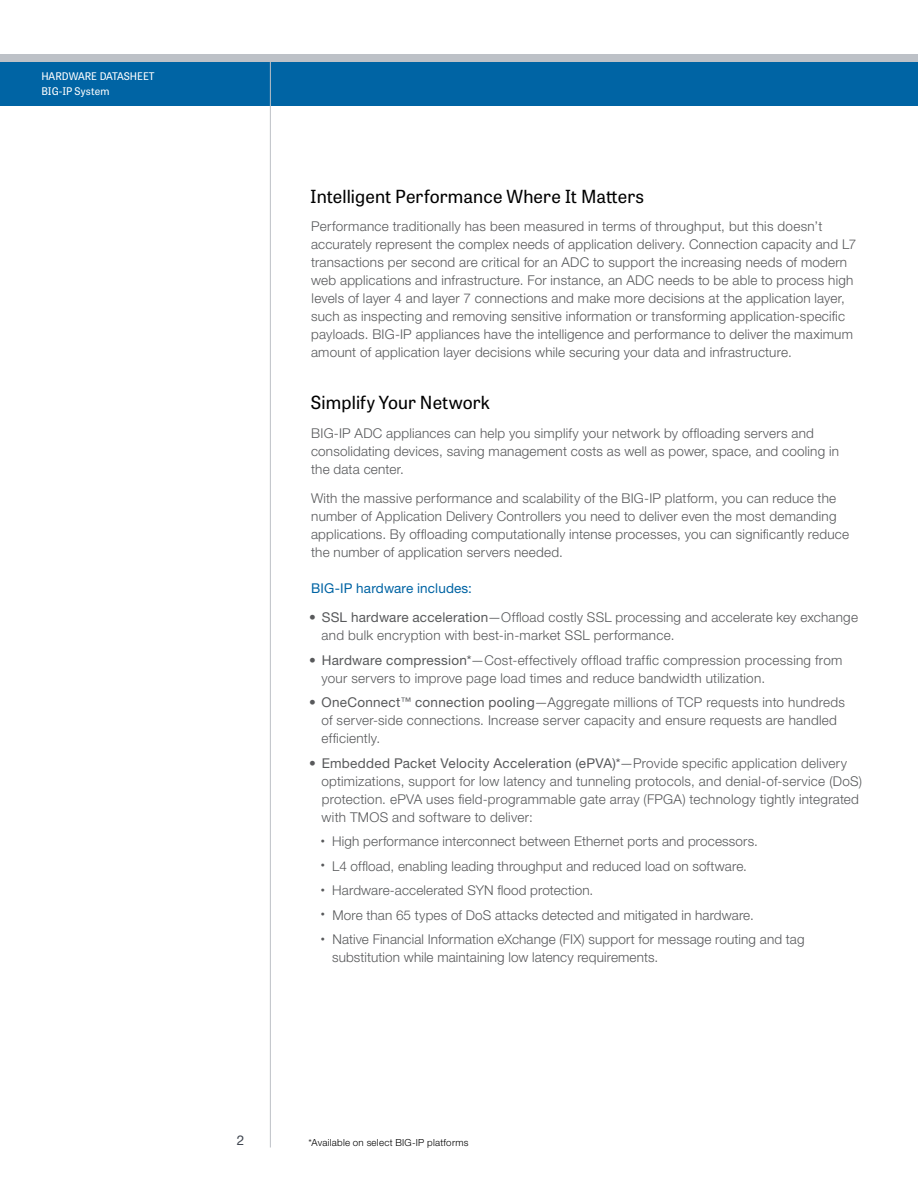
<style>
.page{position:relative;width:918px;height:1188px;background:#fff}
.page>*{position:absolute;margin:0;border:0;box-sizing:border-box;transform-origin:0 0}
.t1{font:18px "Tablet Gothic";letter-spacing:.01em;color:#000}
.t2{font:300 13.5px/18px "Helvetica Neue LT Std";letter-spacing:.015em;color:#58595b}
.t3{font:13.5px "Helvetica Neue LT Std";letter-spacing:.01em;color:#0064a4}
.t4{font:13.5px "Helvetica Neue LT Std";color:#3f454f}
.t5{font:10.5px/15px "Tablet Gothic";color:#fff}
.t6{font:300 9.75px "Helvetica Neue LT Std";letter-spacing:.025em;color:#000}
.s1{font-weight:400}
</style>
<div class="page">
<hr style="left:270px;top:105px;width:1px;height:1043px;background:#bdc1c7">
<div style="left:0;top:56px;width:918px;height:50px;background:#0064a4"></div>
<div style="left:0;top:54px;width:918px;height:7px;background:#bdc1c7"></div>
<hr style="left:270px;top:54px;width:1px;height:52px;background:#bdc1c7">
<p class="t5" style="left:41px;top:68px;width:115px">HARDWARE DATASHEET<br>BIG-IP System</p>
<h1 class="t1" style="left:310px;top:184px;width:335px">Intelligent Performance Where It Matters</h1>
<p class="t2" style="left:311px;top:217px;width:547px">Performance traditionally has been measured in terms of throughput, but this doesn’t accurately represent the complex needs of application delivery. Connection capacity and L7 transactions per second are critical for an ADC to support the increasing needs of modern web applications and infrastructure. For instance, an ADC needs to be able to process high levels of layer 4 and layer 7 connections and make more decisions at the application layer, such as inspecting and removing sensitive information or transforming application-specific payloads. BIG-IP appliances have the intelligence and performance to deliver the maximum amount of application layer decisions while securing your data and infrastructure.</p>
<h1 class="t1" style="left:311px;top:390px;width:181px">Simplify Your Network</h1>
<p class="t2" style="left:311px;top:424px;width:530px">BIG-IP ADC appliances can help you simplify your network by offloading servers and consolidating devices, saving management costs as well as power, space, and cooling in the data center.</p>
<p class="t2" style="left:311px;top:489px;width:540px">With the massive performance and scalability of the BIG-IP platform, you can reduce the number of Application Delivery Controllers you need to deliver even the most demanding applications. By offloading computationally intense processes, you can significantly reduce the number of application servers needed.</p>
<p class="t3" style="left:311px;top:581px;width:162px">BIG-IP hardware includes:</p>
<p class="t2" style="left:322px;top:608px;width:538px;text-indent:-12px"><span class="s1">• SSL hardware acceleration</span>—Offload costly SSL processing and accelerate key exchange and bulk encryption with best-in-market SSL performance.</p>
<p class="t2" style="left:322px;top:651px;width:522px;text-indent:-12px"><span class="s1">• Hardware compression*</span>—Cost-effectively offload traffic compression processing from your servers to improve page load times and reduce bandwidth utilization.</p>
<p class="t2" style="left:322px;top:693px;width:525px;text-indent:-12px">• <span class="s1">OneConnect</span><sup>™</sup> <span class="s1">connection pooling</span>—Aggregate millions of TCP requests into hundreds of server-side connections. Increase server capacity and ensure requests are handled efficiently.</p>
<p class="t2" style="left:322px;top:754px;width:542px;text-indent:-12px">• <span class="s1">Embedded Packet Velocity Acceleration (ePVA)*</span>—Provide specific application delivery optimizations, support for low latency and tunneling protocols, and denial-of-service (DoS) protection. ePVA uses field-programmable gate array (FPGA) technology tightly integrated with TMOS and software to deliver:</p>
<p class="t2" style="left:321px;top:832px;width:438px"><sup>•</sup> High performance interconnect between Ethernet ports and processors.</p>
<p class="t2" style="left:321px;top:857px;width:428px"><sup>•</sup> L4 offload, enabling leading throughput and reduced load on software.</p>
<p class="t2" style="left:321px;top:881px;width:274px"><sup>•</sup> Hardware-accelerated SYN flood protection.</p>
<p class="t2" style="left:321px;top:906px;width:435px"><sup>•</sup> More than 65 types of DoS attacks detected and mitigated in hardware.</p>
<p class="t2" style="left:332px;top:930px;width:474px;text-indent:-11px"><sup>•</sup> Native Financial Information eXchange (FIX) support for message routing and tag substitution while maintaining low latency requirements.</p>
<p class="t4" style="left:237px;top:1132px;width:9px">2</p>
<p class="t6" style="left:309px;top:1136px;width:161px">*Available on select BIG-IP platforms</p>
</div>
